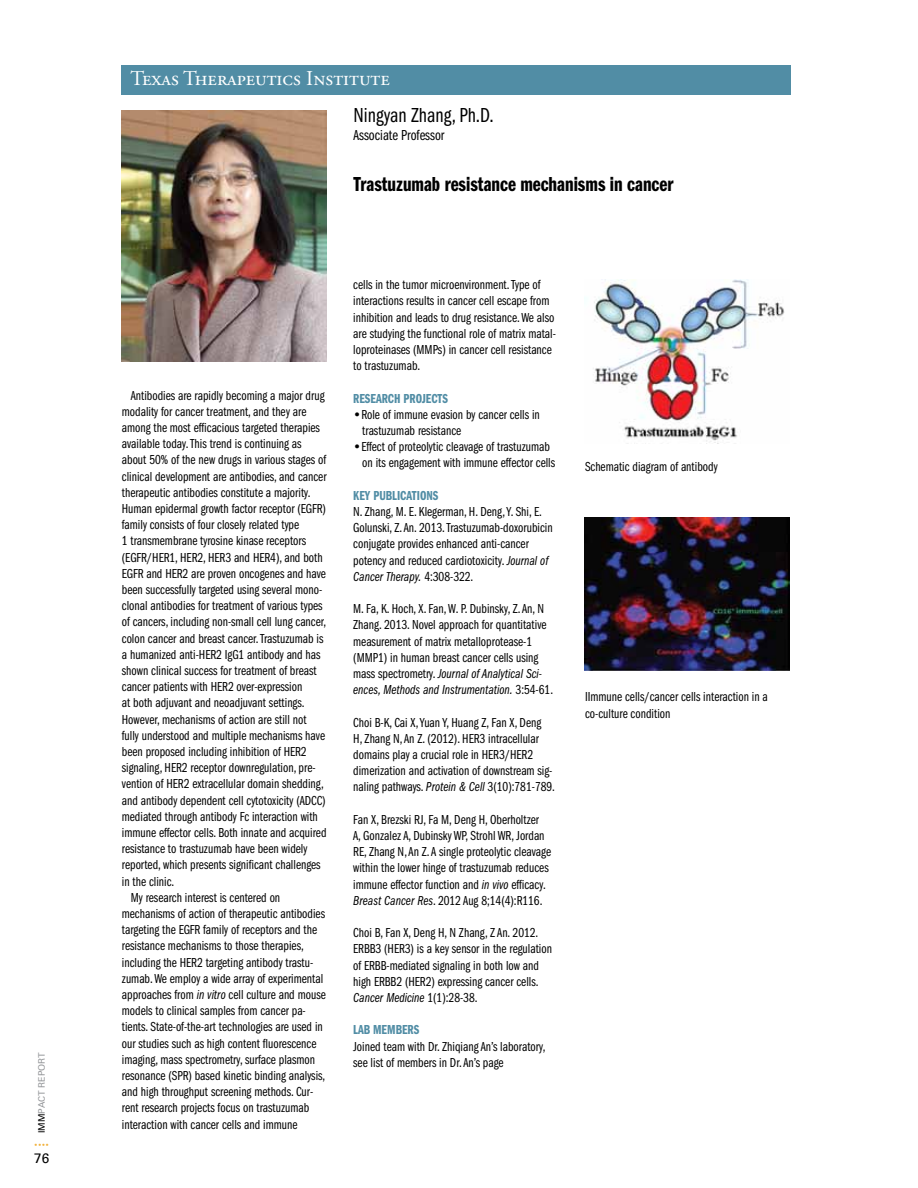
<style>
.page{position:relative;width:918px;height:1188px;background:#fff}
.page>*{position:absolute;margin:0;border:0;box-sizing:border-box;transform-origin:0 0}
.t1{font:21px "ITC Franklin Gothic Std Dm Cp";color:#000}
.t2{font:21px "Adobe Garamond Pro";color:#fff}
.t3{font:21px "ITC Franklin Gothic Std Bk Cp";color:#000}
.t4{font:15px "ITC Franklin Gothic Std Bk Cp";color:#000}
.t5{font:13.5px/16.2px "ITC Franklin Gothic Std Bk Cp";color:#000}
.t6{font:13.5px/16.2px "ITC Franklin Gothic Std Bk Cp It";color:#000}
.t7{font:13.5px "ITC Franklin Gothic Std Dm Cp";color:#518da5}
.t8{font:13.5px "Univers";color:#000}
.t9{font:9px "Univers";color:#939598}
.t10{font:6px "Univers";color:#f2b23d}
.s1{color:#000}
.s2{font-family:"ITC Franklin Gothic Std Bk Cp It"}
.s3{font-family:"ITC Franklin Gothic Std";font-weight:600}
.s4{font-family:"ITC Franklin Gothic Std Bk Cp"}
</style>
<div class="page">
<img style="left:593px;top:280px;width:192px;height:163px">
<img style="left:585px;top:518px;width:204px;height:152px">
<div style="left:122px;top:65px;width:669px;height:29px;background:#518da5"></div>
<img style="left:122px;top:111px;width:205px;height:250px">
<p class="t9" style="left:36px;top:1133px;width:82px;rotate:-90deg"><span class="s1">IMM</span>PACT REPORT</p>
<p class="t10" style="left:35px;top:1141px;width:15px">• • • •</p>
<p class="t8" style="left:34px;top:1151px;width:17px">76</p>
<h1 class="t2" style="left:131px;top:66px;width:261px">Texas Therapeutics Institute</h1>
<h1 class="t3" style="left:354px;top:104px;width:142px">Ningyan Zhang, Ph.D.</h1>
<p class="t4" style="left:354px;top:127px;width:92px">Associate Professor</p>
<h1 class="t1" style="left:354px;top:172px;width:321px">Trastuzumab resistance mechanisms in cancer</h1>
<p class="t5" style="left:131px;top:387px;width:195px">Antibodies are rapidly becoming a major drug</p>
<p class="t5" style="left:122px;top:403px;width:186px">modality for cancer treatment, and they are</p>
<p class="t5" style="left:122px;top:420px;width:200px">among the most efficacious targeted therapies</p>
<p class="t5" style="left:122px;top:436px;width:181px">available today. This trend is continuing as</p>
<p class="t5" style="left:122px;top:452px;width:206px">about 50% of the new drugs in various stages of</p>
<p class="t5" style="left:122px;top:468px;width:206px">clinical development are antibodies, and cancer</p>
<p class="t5" style="left:122px;top:484px;width:190px">therapeutic antibodies constitute a majority.</p>
<p class="t5" style="left:122px;top:501px;width:206px">Human epidermal growth factor receptor (EGFR)</p>
<p class="t5" style="left:122px;top:517px;width:179px">family consists of four closely related type</p>
<p class="t5" style="left:122px;top:533px;width:186px">1 transmembrane tyrosine kinase receptors</p>
<p class="t5" style="left:122px;top:549px;width:202px">(EGFR/HER1, HER2, HER3 and HER4), and both</p>
<p class="t5" style="left:122px;top:565px;width:206px">EGFR and HER2 are proven oncogenes and have</p>
<p class="t5" style="left:122px;top:582px;width:202px">been successfully targeted using several mono-</p>
<p class="t5" style="left:122px;top:598px;width:202px">clonal antibodies for treatment of various types</p>
<p class="t5" style="left:122px;top:614px;width:206px">of cancers, including non-small cell lung cancer,</p>
<p class="t5" style="left:122px;top:630px;width:203px">colon cancer and breast cancer. Trastuzumab is</p>
<p class="t5" style="left:122px;top:646px;width:200px">a humanized anti-HER2 IgG1 antibody and has</p>
<p class="t5" style="left:122px;top:663px;width:196px">shown clinical success for treatment of breast</p>
<p class="t5" style="left:122px;top:679px;width:182px">cancer patients with HER2 over-expression</p>
<p class="t5" style="left:122px;top:695px;width:184px">at both adjuvant and neoadjuvant settings.</p>
<p class="t5" style="left:122px;top:711px;width:186px">However, mechanisms of action are still not</p>
<p class="t5" style="left:122px;top:727px;width:205px">fully understood and multiple mechanisms have</p>
<p class="t5" style="left:122px;top:744px;width:186px">been proposed including inhibition of HER2</p>
<p class="t5" style="left:122px;top:760px;width:195px">signaling, HER2 receptor downregulation, pre-</p>
<p class="t5" style="left:122px;top:776px;width:203px">vention of HER2 extracellular domain shedding,</p>
<p class="t5" style="left:122px;top:792px;width:205px">and antibody dependent cell cytotoxicity (ADCC)</p>
<p class="t5" style="left:122px;top:808px;width:198px">mediated through antibody Fc interaction with</p>
<p class="t5" style="left:122px;top:825px;width:206px">immune effector cells. Both innate and acquired</p>
<p class="t5" style="left:122px;top:841px;width:187px">resistance to trastuzumab have been widely</p>
<p class="t5" style="left:122px;top:857px;width:200px">reported, which presents significant challenges</p>
<p class="t5" style="left:122px;top:873px;width:54px">in the clinic.</p>
<p class="t5" style="left:131px;top:889px;width:151px">My research interest is centered on</p>
<p class="t5" style="left:122px;top:906px;width:205px">mechanisms of action of therapeutic antibodies</p>
<p class="t5" style="left:122px;top:922px;width:197px">targeting the EGFR family of receptors and the</p>
<p class="t5" style="left:122px;top:938px;width:183px">resistance mechanisms to those therapies,</p>
<p class="t5" style="left:122px;top:954px;width:193px">including the HER2 targeting antibody trastu-</p>
<p class="t5" style="left:122px;top:970px;width:203px">zumab. We employ a wide array of experimental</p>
<p class="t5" style="left:122px;top:987px;width:205px">approaches from <span class="s2">in vitro</span> cell culture and mouse</p>
<p class="t5" style="left:122px;top:1003px;width:185px">models to clinical samples from cancer pa-</p>
<p class="t5" style="left:122px;top:1019px;width:202px">tients. State-of-the-art technologies are used in</p>
<p class="t5" style="left:122px;top:1035px;width:196px">our studies such as high content fluorescence</p>
<p class="t5" style="left:122px;top:1051px;width:195px">imaging, mass spectrometry, surface plasmon</p>
<p class="t5" style="left:122px;top:1068px;width:205px">resonance (SPR) based kinetic binding analysis,</p>
<p class="t5" style="left:122px;top:1084px;width:193px">and high throughput screening methods. Cur-</p>
<p class="t5" style="left:122px;top:1100px;width:189px">rent research projects focus on trastuzumab</p>
<p class="t5" style="left:122px;top:1116px;width:177px">interaction with cancer cells and immune</p>
<p class="t5" style="left:353px;top:277px;width:204px">cells in the tumor microenvironment. Type of interactions results in cancer cell escape from inhibition and leads to drug resistance. We also are studying the functional role of matrix matal&shy;loproteinases (MMPs) in cancer cell resistance to trastuzumab.</p>
<p class="t7" style="left:353px;top:391px;width:96px">RESEARCH PROJECTS</p>
<p class="t5" style="left:362px;top:406px;width:179px;text-indent:-9px"><span class="s3">•</span>Role of immune evasion by cancer cells in trastuzumab resistance</p>
<p class="t5" style="left:362px;top:439px;width:194px;text-indent:-9px"><span class="s3">•</span>Effect of proteolytic cleavage of trastuzumab on its engagement with immune effector cells</p>
<p class="t7" style="left:353px;top:488px;width:87px">KEY PUBLICATIONS</p>
<p class="t5" style="left:353px;top:504px;width:201px">N. Zhang, M. E. Klegerman, H. Deng, Y. Shi, E.<br>Golunski, Z. An. 2013. Trastuzumab-doxorubicin conjugate provides enhanced anti-cancer potency and reduced cardiotoxicity. <span class="s2">Journal of</span></p>
<p class="t6" style="left:353px;top:568px;width:122px">Cancer Therapy. <span class="s4">4:308-322.</span></p>
<p class="t5" style="left:353px;top:601px;width:195px">M. Fa, K. Hoch, X. Fan, W. P. Dubinsky, Z. An, N Zhang. 2013. Novel approach for quantitative measurement of matrix metalloprotease-1 (MMP1) in human breast cancer cells using</p>
<p class="t6" style="left:353px;top:666px;width:201px"><span class="s4">mass spectrometry.</span> Journal of Analytical Sci&shy;ences, Methods and Instrumentation. <span class="s4">3:54-61.</span></p>
<p class="t5" style="left:353px;top:714px;width:203px">Choi B-K, Cai X, Yuan Y, Huang Z, Fan X, Deng<br>H, Zhang N, An Z. (2012). HER3 intracellular domains play a crucial role in HER3/HER2 dimerization and activation of downstream sig&shy;naling pathways. <span class="s2">Protein &amp; Cell</span> 3(10):781-789.</p>
<p class="t5" style="left:353px;top:811px;width:199px">Fan X, Brezski RJ, Fa M, Deng H, Oberholtzer<br>A, Gonzalez A, Dubinsky WP, Strohl WR, Jordan RE, Zhang N, An Z. A single proteolytic cleavage within the lower hinge of trastuzumab reduces immune effector function and <span class="s2">in vivo</span> efficacy.<br><span class="s2">Breast Cancer Res</span>. 2012 Aug 8;14(4):R116.</p>
<p class="t5" style="left:353px;top:925px;width:200px">Choi B, Fan X, Deng H, N Zhang, Z An. 2012.<br>ERBB3 (HER3) is a key sensor in the regulation of ERBB-mediated signaling in both low and high ERBB2 (HER2) expressing cancer cells.</p>
<p class="t6" style="left:353px;top:990px;width:126px">Cancer Medicine <span class="s4">1(1):28-38.</span></p>
<p class="t7" style="left:353px;top:1023px;width:68px">LAB MEMBERS</p>
<p class="t5" style="left:353px;top:1038px;width:194px">Joined team with Dr. Zhiqiang An’s laboratory, see list of members in Dr. An’s page</p>
<p class="t5" style="left:585px;top:459px;width:134px">Schematic diagram of antibody</p>
<p class="t5" style="left:585px;top:689px;width:184px">IImmune cells/cancer cells interaction in a co-culture condition</p>
</div>
